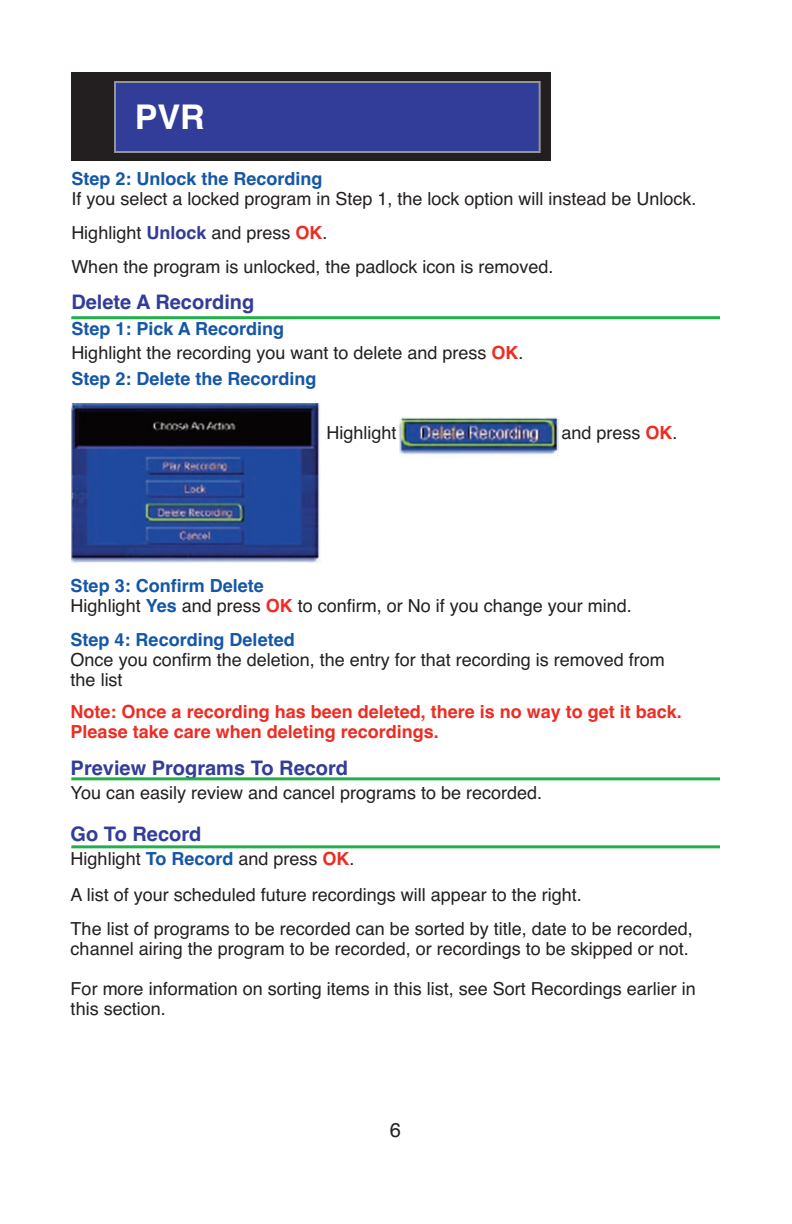
<style>
.page{position:relative;width:792px;height:1224px;background:#fff}
.page>*{position:absolute;margin:0;border:0;box-sizing:border-box;transform-origin:0 0}
.t1{font:700 34px "Helvetica";color:#fff}
.t2{font:700 20px "Helvetica";color:#313d98}
.t3{font:20px "Helvetica";color:#231f20}
.t4{font:18px/20px "Helvetica";color:#231f20}
.t5{font:700 18px/20px "Helvetica";color:#ed2d23}
.t6{font:700 18px "Helvetica";color:#1557a7}
.s1{font-weight:700;color:#313d98}
.s2{font-weight:700;color:#ed2d23}
.s3{font-weight:700;color:#1557a7}
</style>
<div class="page">
<div style="left:71px;top:72px;width:480px;height:89px;background:#231f20"></div>
<div style="left:116px;top:83px;width:423px;height:68px;background:#313d98"></div>
<div style="left:114px;top:81px;width:427px;height:72px;border:2px solid #939598"></div>
<img style="left:71px;top:404px;width:250px;height:159px">
<img style="left:400px;top:418px;width:158px;height:38px">
<hr style="left:71px;top:316px;width:649px;height:3px;background:#21b14c">
<hr style="left:71px;top:777px;width:649px;height:3px;background:#21b14c">
<hr style="left:71px;top:845px;width:649px;height:3px;background:#21b14c">
<h1 class="t1" style="left:135px;top:98px;width:71px">PVR</h1>
<p class="t6" style="left:71px;top:168px;width:253px">Step 2: Unlock the Recording</p>
<p class="t4" style="left:71px;top:182px;width:627px;line-height:34px">If you select a locked program in Step 1, the lock option will instead be Unlock.<br>Highlight <span class="s1">Unlock</span> and press <span class="s2">OK</span>.<br>When the program is unlocked, the padlock icon is removed.</p>
<p class="t2" style="left:71px;top:290px;width:185px">Delete A Recording</p>
<p class="t4" style="left:71px;top:317px;width:454px;line-height:24px"><span class="s3">Step 1: Pick A Recording<br></span>Highlight the recording you want to delete and press <span class="s2">OK</span>.</p>
<p class="t6" style="left:71px;top:368px;width:247px">Step 2: Delete the Recording</p>
<p class="t4" style="left:326px;top:423px;width:72px">Highlight</p>
<p class="t4" style="left:562px;top:423px;width:118px">and press <span class="s2">OK</span>.</p>
<p class="t4" style="left:71px;top:576px;width:563px"><span class="s3">Step 3: Confirm Delete<br></span>Highlight <span class="s3">Yes</span> and press <span class="s2">OK</span> to confirm, or No if you change your mind.</p>
<p class="t6" style="left:71px;top:629px;width:226px">Step 4: Recording Deleted</p>
<p class="t4" style="left:71px;top:650px;width:596px">Once you confirm the deletion, the entry for that recording is removed from the list</p>
<p class="t5" style="left:71px;top:702px;width:613px">Note: Once a recording has been deleted, there is no way to get it back.<br>Please take care when deleting recordings.</p>
<p class="t2" style="left:71px;top:756px;width:279px">Preview Programs To Record</p>
<p class="t4" style="left:71px;top:783px;width:473px">You can easily review and cancel programs to be recorded.</p>
<p class="t2" style="left:71px;top:822px;width:132px">Go To Record</p>
<p class="t4" style="left:71px;top:841px;width:513px;line-height:36px">Highlight <span class="s3">To Record</span> and press <span class="s2">OK</span>.<br>A list of your scheduled future recordings will appear to the right.</p>
<p class="t4" style="left:71px;top:919px;width:624px">The list of programs to be recorded can be sorted by title, date to be recorded, channel airing the program to be recorded, or recordings to be skipped or not.</p>
<p class="t4" style="left:71px;top:979px;width:627px">For more information on sorting items in this list, see Sort Recordings earlier in this section.</p>
<p class="t3" style="left:390px;top:1119px;width:13px">6</p>
</div>
